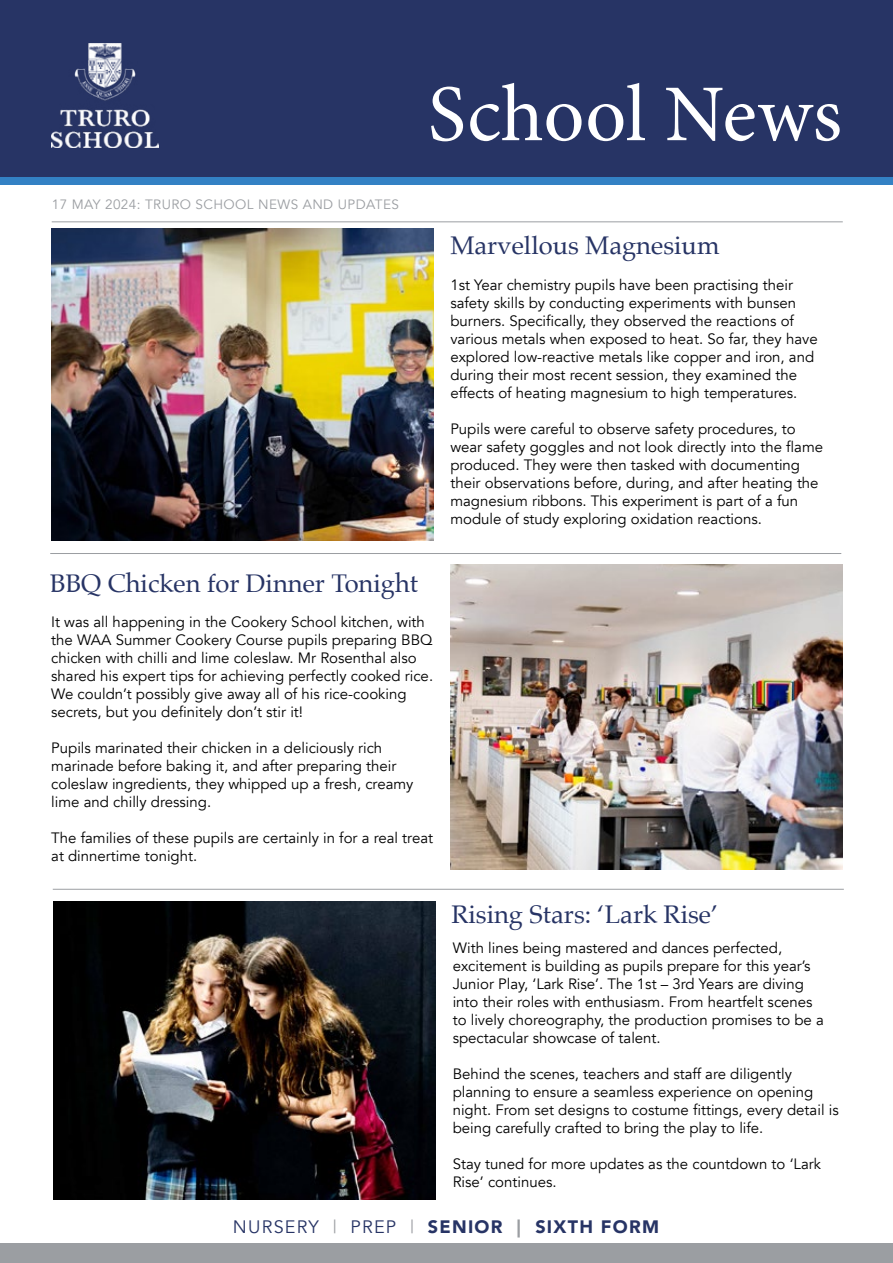
<style>
.page{position:relative;width:893px;height:1263px;background:#fff}
.page>*{position:absolute;margin:0;border:0;box-sizing:border-box;transform-origin:0 0}
.t1{font:80.55px "Minion Pro";color:#fff}
.t2{font:25.5px "Palatino";color:#273465}
.t3{font:900 18px "Avenir";letter-spacing:.07em;color:#273465}
.t4{font:15px/18px "Avenir";color:#000}
.t5{font:13.5px "Avenir";letter-spacing:.03em;color:#9b9ea2}
.s1{font-weight:400}
.s2{font-weight:400;color:#9b9ea2}
.s3{color:#9b9ea2}
</style>
<div class="page">
<div style="left:0;top:0;width:893px;height:181px;background:#273465"></div>
<img style="left:51px;top:43px;width:107px;height:105px">
<div style="left:0;top:1243px;width:893px;height:20px;background:#9b9ea2"></div>
<div style="left:0;top:178px;width:893px;height:7px;background:#3381c4"></div>
<hr style="left:52px;top:221px;width:791px;height:1px;background:#9b9ea2">
<img style="left:52px;top:229px;width:382px;height:311px">
<hr style="left:50px;top:553px;width:791px;height:1px;background:#9b9ea2">
<img style="left:450px;top:564px;width:393px;height:305px">
<hr style="left:53px;top:889px;width:791px;height:1px;background:#9b9ea2">
<img style="left:53px;top:902px;width:382px;height:297px">
<h1 class="t1" style="left:428px;top:60px;width:416px">School News</h1>
<p class="t5" style="left:52px;top:197px;width:349px">17 MAY 2024: TRURO SCHOOL NEWS AND UPDATES</p>
<h2 class="t2" style="left:50px;top:562px;width:370px">BBQ Chicken for Dinner Tonight</h2>
<h2 class="t2" style="left:450px;top:224px;width:271px">Marvellous Magnesium</h2>
<p class="t4" style="left:450px;top:276px;width:369px">1st Year chemistry pupils have been practising their safety skills by conducting experiments with bunsen burners. Specifically, they observed the reactions of various metals when exposed to heat. So far, they have explored low-reactive metals like copper and iron, and during their most recent session, they examined the effects of heating magnesium to high temperatures.</p>
<p class="t4" style="left:450px;top:420px;width:374px">Pupils were careful to observe safety procedures, to wear safety goggles and not look directly into the flame produced. They were then tasked with documenting their observations before, during, and after heating the magnesium ribbons. This experiment is part of a fun module of study exploring oxidation reactions.</p>
<p class="t4" style="left:51px;top:613px;width:383px">It was all happening in the Cookery School kitchen, with the WAA Summer Cookery Course pupils preparing BBQ chicken with chilli and lime coleslaw. Mr Rosenthal also shared his expert tips for achieving perfectly cooked rice.<br>We couldn’t possibly give away all of his rice-cooking secrets, but you definitely don’t stir it!</p>
<p class="t4" style="left:51px;top:739px;width:364px">Pupils marinated their chicken in a deliciously rich marinade before baking it, and after preparing their coleslaw ingredients, they whipped up a fresh, creamy lime and chilly dressing.</p>
<p class="t4" style="left:51px;top:829px;width:383px">The families of these pupils are certainly in for a real treat at dinnertime tonight.</p>
<h2 class="t2" style="left:451px;top:893px;width:268px">Rising Stars: ‘Lark Rise’</h2>
<p class="t4" style="left:453px;top:939px;width:373px">With lines being mastered and dances perfected, excitement is building as pupils prepare for this year’s Junior Play, ‘Lark Rise’. The 1st – 3rd Years are diving into their roles with enthusiasm. From heartfelt scenes to lively choreography, the production promises to be a spectacular showcase of talent.</p>
<p class="t4" style="left:453px;top:1065px;width:388px">Behind the scenes, teachers and staff are diligently planning to ensure a seamless experience on opening night. From set designs to costume fittings, every detail is being carefully crafted to bring the play to life.</p>
<p class="t4" style="left:453px;top:1155px;width:370px">Stay tuned for more updates as the countdown to ‘Lark<br>Rise’ continues.</p>
<p class="t3" style="left:233px;top:1211px;width:428px"><span class="s1">NURSERY</span> <span class="s2">|</span> <span class="s1">PREP</span> <span class="s2">|</span> SENIOR <span class="s3">|</span> SIXTH FORM</p>
</div>
